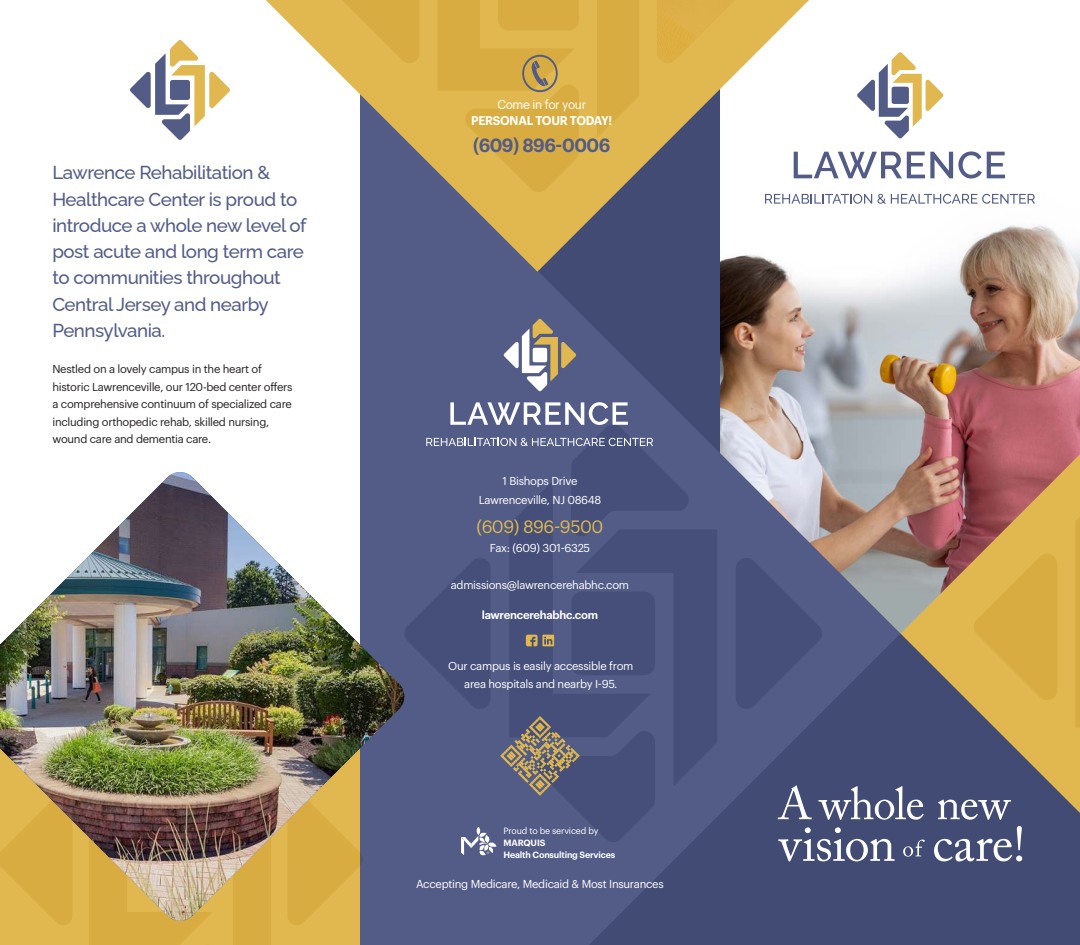
<style>
.page{position:relative;width:1080px;height:945px;background:#fff}
.page>*{position:absolute;margin:0;border:0;box-sizing:border-box;transform-origin:0 0}
.t1{font:500 18.75px/26.2px "Raleway";letter-spacing:-.025em;color:#525c87}
.t2{font:600 18.75px "Graphik";letter-spacing:-.025em;color:#525c87;scale:.95 1}
.t3{font:17.5px "Graphik";letter-spacing:-.03em;color:#e0b84f}
.t4{font:600 12.5px "Graphik";letter-spacing:-.02em;color:#fff;scale:.95 1}
.t5{font:12.5px "Graphik";letter-spacing:-.025em;color:#fff;scale:.95 1}
.t6{font:11.25px/17.5px "Graphik";letter-spacing:-.025em;color:#231f20}
.t7{font:11.25px "Graphik";letter-spacing:-.025em;color:#fff}
.t8{font:600 11.25px "Graphik";letter-spacing:-.025em;color:#fff}
.t9{font:600 8.88px "Graphik";letter-spacing:-.02em;color:#fff}
.t10{font:8.88px "Graphik";letter-spacing:-.02em;color:#fff}
</style>
<div class="page">
<img style="left:359px;top:52px;width:721px;height:893px">
<svg style="left:736px;top:554px;width:87px;height:79px;background:#4a547f"></svg>
<svg style="left:440px;top:633px;width:640px;height:312px;background:#525876"></svg>
<svg style="left:778px;top:785px;width:34px;height:34px"></svg>
<svg style="left:819px;top:786px;width:105px;height:34px"></svg>
<svg style="left:938px;top:800px;width:73px;height:20px"></svg>
<svg style="left:778px;top:827px;width:117px;height:35px"></svg>
<svg style="left:903px;top:840px;width:22px;height:17px"></svg>
<svg style="left:934px;top:826px;width:88px;height:35px"></svg>
<div style="left:0;top:679px;width:359px;height:266px;background:#e0b84f"></div>
<svg style="left:89px;top:923px;width:182px;height:22px"></svg>
<img style="left:0;top:472px;width:406px;height:451px">
<svg style="left:130px;top:40px;width:100px;height:100px"></svg>
<div style="left:170px;top:80px;width:20px;height:20px;background:#525c87;border-radius:3px"></div>
<svg style="left:973px;top:550px;width:84px;height:154px;background:#dbb047"></svg>
<svg style="left:1075px;top:479px;width:5px;height:249px"></svg>
<svg style="left:266px;top:0;width:543px;height:272px"></svg>
<svg style="left:403px;top:402px;width:314px;height:453px;background:#515b82"></svg>
<svg style="left:504px;top:319px;width:72px;height:72px"></svg>
<div style="left:533px;top:348px;width:14px;height:14px;background:#fff;border-radius:2px"></div>
<svg style="left:645px;top:0;width:97px;height:68px"></svg>
<img style="left:657px;top:0;width:79px;height:65px">
<svg style="left:335px;top:0;width:304px;height:193px;background:#d1ae57"></svg>
<p class="t1" style="left:52px;top:158px;width:256px">Lawrence Rehabilitation &amp;<br>Healthcare Center is proud to introduce a whole new level of post acute and long term care to communities throughout<br>Central Jersey and nearby<br>Pennsylvania.</p>
<p class="t6" style="left:52px;top:359px;width:242px">Nestled on a lovely campus in the heart of historic Lawrenceville, our 120-bed center offers a comprehensive continuum of specialized care including orthopedic rehab, skilled nursing, wound care and dementia care.</p>
<p class="t5" style="left:497px;top:95px;width:95px">Come in for your</p>
<p class="t4" style="left:471px;top:111px;width:150px">PERSONAL TOUR TODAY!</p>
<p class="t2" style="left:473px;top:131px;width:146px">(609) 896-0006</p>
<p class="t7" style="left:503px;top:473px;width:76px">1 Bishops Drive</p>
<p class="t7" style="left:479px;top:492px;width:124px">Lawrenceville, NJ 08648</p>
<p class="t3" style="left:476px;top:513px;width:129px">(609) 896-9500</p>
<p class="t7" style="left:490px;top:539px;width:102px">Fax: (609) 301-6325</p>
<p class="t7" style="left:451px;top:577px;width:180px">admissions@lawrencerehabhc.com</p>
<p class="t8" style="left:482px;top:607px;width:118px">lawrencerehabhc.com</p>
<p class="t7" style="left:448px;top:658px;width:187px">Our campus is easily accessible from</p>
<p class="t7" style="left:464px;top:675px;width:155px">area hospitals and nearby I-95.</p>
<p class="t10" style="left:503px;top:824px;width:96px">Proud to be serviced by</p>
<p class="t9" style="left:503px;top:836px;width:43px">MARQUIS</p>
<p class="t9" style="left:503px;top:848px;width:113px">Health Consulting Services</p>
<p class="t7" style="left:416px;top:875px;width:249px">Accepting Medicare, Medicaid &amp; Most Insurances</p>
</div>
